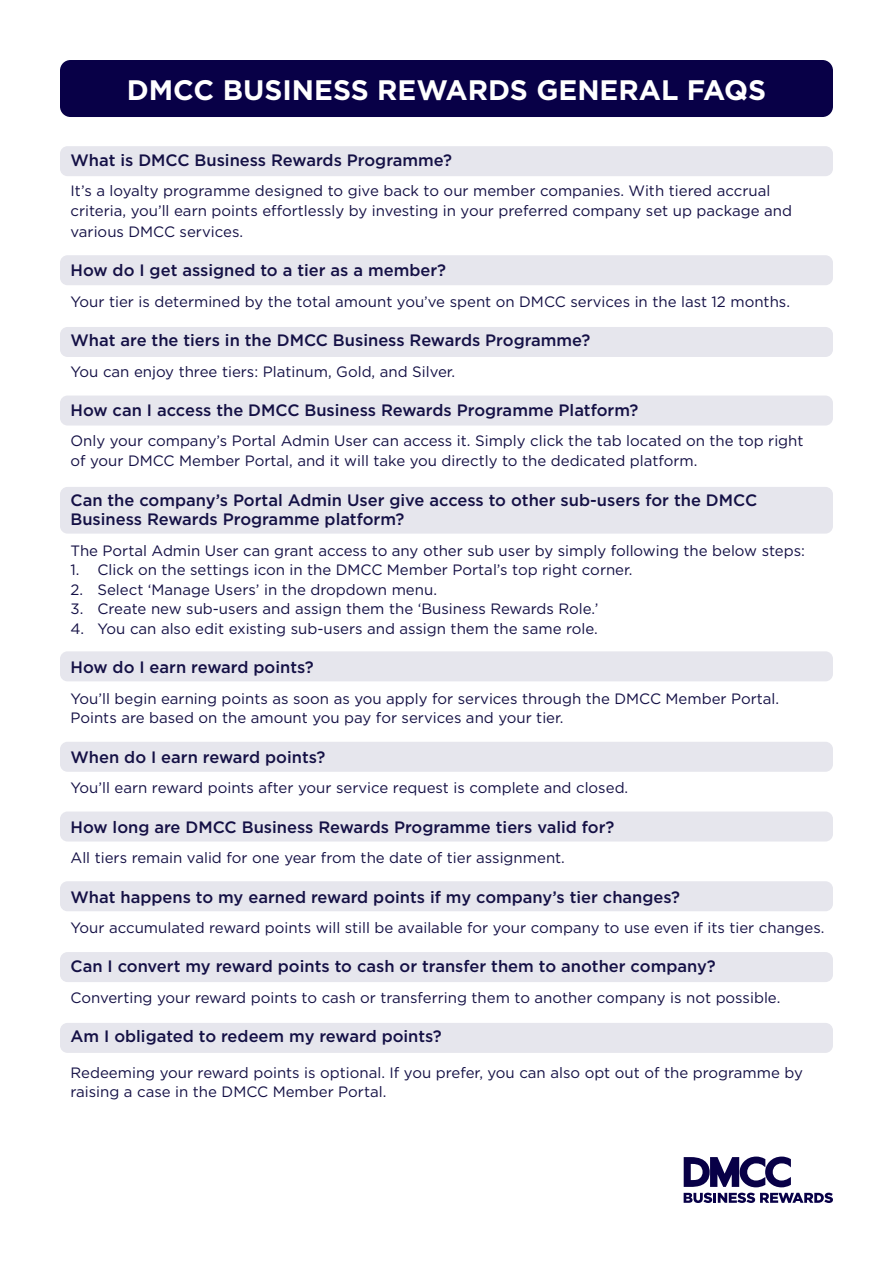
<style>
.page{position:relative;width:893px;height:1263px;background:#fff}
.page>*{position:absolute;margin:0;border:0;box-sizing:border-box;transform-origin:0 0}
.No_Spacing{font:700 28.2px "Gotham HTF";color:#fff}
.No_Spacing-2{font:500 16.5px/19.8px "Gotham HTF";color:#141045}
.t1{font:15px/19.5px "Gotham HTF";color:#141045}
</style>
<div class="page">
<svg style="left:684px;top:1156px;width:107px;height:31px"></svg>
<svg style="left:684px;top:1193px;width:149px;height:10px"></svg>
<div style="left:60px;top:146px;width:773px;height:30px;background:#e6e6ed;border-radius:8px"></div>
<div style="left:60px;top:255px;width:773px;height:30px;background:#e6e6ed;border-radius:8px"></div>
<div style="left:60px;top:327px;width:773px;height:30px;background:#e6e6ed;border-radius:8px"></div>
<div style="left:60px;top:395px;width:773px;height:30px;background:#e6e6ed;border-radius:8px"></div>
<div style="left:60px;top:651px;width:773px;height:30px;background:#e6e6ed;border-radius:8px"></div>
<div style="left:60px;top:742px;width:773px;height:30px;background:#e6e6ed;border-radius:8px"></div>
<div style="left:60px;top:811px;width:773px;height:30px;background:#e6e6ed;border-radius:8px"></div>
<div style="left:60px;top:881px;width:773px;height:30px;background:#e6e6ed;border-radius:8px"></div>
<div style="left:60px;top:952px;width:773px;height:30px;background:#e6e6ed;border-radius:8px"></div>
<div style="left:60px;top:1023px;width:773px;height:30px;background:#e6e6ed;border-radius:8px"></div>
<div style="left:60px;top:487px;width:773px;height:47px;background:#e6e6ed;border-radius:8px"></div>
<div style="left:60px;top:60px;width:773px;height:57px;background:#080047;border-radius:10px"></div>
<p class="No_Spacing" style="left:127px;top:74px;width:641px">DMCC BUSINESS REWARDS GENERAL FAQS</p>
<p class="No_Spacing-2" style="left:70px;top:150px;width:383px">What is DMCC Business Rewards Programme?</p>
<p class="t1" style="left:70px;top:181px;width:723px">It as’ loyalty programme designed to give back to our member companies. With tiered accrual criteria, you l l’ earn points effortlessly by investing in your preferred company set up package and</p>
<p class="t1" style="left:70px;top:221px;width:174px">various DMCC services.</p>
<p class="No_Spacing-2" style="left:70px;top:260px;width:377px">How do I get assigned to a tier as a member?</p>
<p class="t1" style="left:70px;top:291px;width:721px">Your tier is determined by the total amount you’ve spent on DMCC services in the last 12 months.</p>
<p class="No_Spacing-2" style="left:70px;top:330px;width:521px">What are the tiers in the DMCC Business Rewards Programme?</p>
<p class="t1" style="left:70px;top:361px;width:386px">You can enjoy three tiers: Platinum, Gold, and Silver.</p>
<p class="No_Spacing-2" style="left:70px;top:400px;width:569px">How can I access the DMCC Business Rewards Programme Platform?</p>
<p class="t1" style="left:70px;top:431px;width:734px">Only your company s’ Portal Admin User can access it. Simply click the tab located on the top right of your DMCC Member Portal, and it will take you directly to the dedicated platform.</p>
<p class="No_Spacing-2" style="left:70px;top:489px;width:688px">Can the company s’ Portal Admin User give access to other sub-users for the DMCC<br>Business Rewards Programme platform?</p>
<p class="t1" style="left:70px;top:540px;width:736px">The Portal Admin User can grant access to any other sub user by simply following the below steps:</p>
<p class="t1" style="left:98px;top:560px;width:537px">Click on the settings icon in the DMCC Member Portal s’ top right corner.</p>
<p class="t1" style="left:70px;top:560px;width:11px">1.</p>
<p class="t1" style="left:70px;top:579px;width:14px">2.</p>
<p class="t1" style="left:70px;top:599px;width:14px">3.</p>
<p class="t1" style="left:98px;top:579px;width:341px">Select ‘Manage Users’ in the dropdown menu.</p>
<p class="t1" style="left:98px;top:599px;width:502px">Create new sub-users and assign them the ‘Business Rewards Role ‘.</p>
<p class="t1" style="left:98px;top:618px;width:502px">You can also edit existing sub-users and assign them the same role.</p>
<p class="t1" style="left:70px;top:618px;width:15px">4.</p>
<p class="No_Spacing-2" style="left:70px;top:657px;width:245px">How do I earn reward points?</p>
<p class="t1" style="left:70px;top:688px;width:710px">You l l’ begin earning points as soon as you apply for services through the DMCC Member Portal.<br>Points are based on the amount you pay for services and your tier.</p>
<p class="No_Spacing-2" style="left:70px;top:747px;width:256px">When do I earn reward points?</p>
<p class="t1" style="left:70px;top:778px;width:559px">You l l’ earn reward points after your service request is complete and closed.</p>
<p class="No_Spacing-2" style="left:70px;top:816px;width:545px">How long are DMCC Business Rewards Programme tiers valid for?</p>
<p class="t1" style="left:70px;top:848px;width:496px">All tiers remain valid for one year from the date of tier assignment.</p>
<p class="No_Spacing-2" style="left:70px;top:886px;width:611px">What happens to my earned reward points if my company s’ tier changes?</p>
<p class="t1" style="left:70px;top:917px;width:756px">Your accumulated reward points will still be available for your company to use even if its tier changes.</p>
<p class="No_Spacing-2" style="left:70px;top:956px;width:647px">Can I convert my reward points to cash or transfer them to another company?</p>
<p class="t1" style="left:70px;top:987px;width:711px">Converting your reward points to cash or transferring them to another company is not possible.</p>
<p class="No_Spacing-2" style="left:70px;top:1026px;width:373px">Am I obligated to redeem my reward points?</p>
<p class="t1" style="left:70px;top:1062px;width:734px">Redeeming your reward points is optional If. you prefer, you can also opt out of the programme by raising a case in the DMCC Member Portal.</p>
</div>
